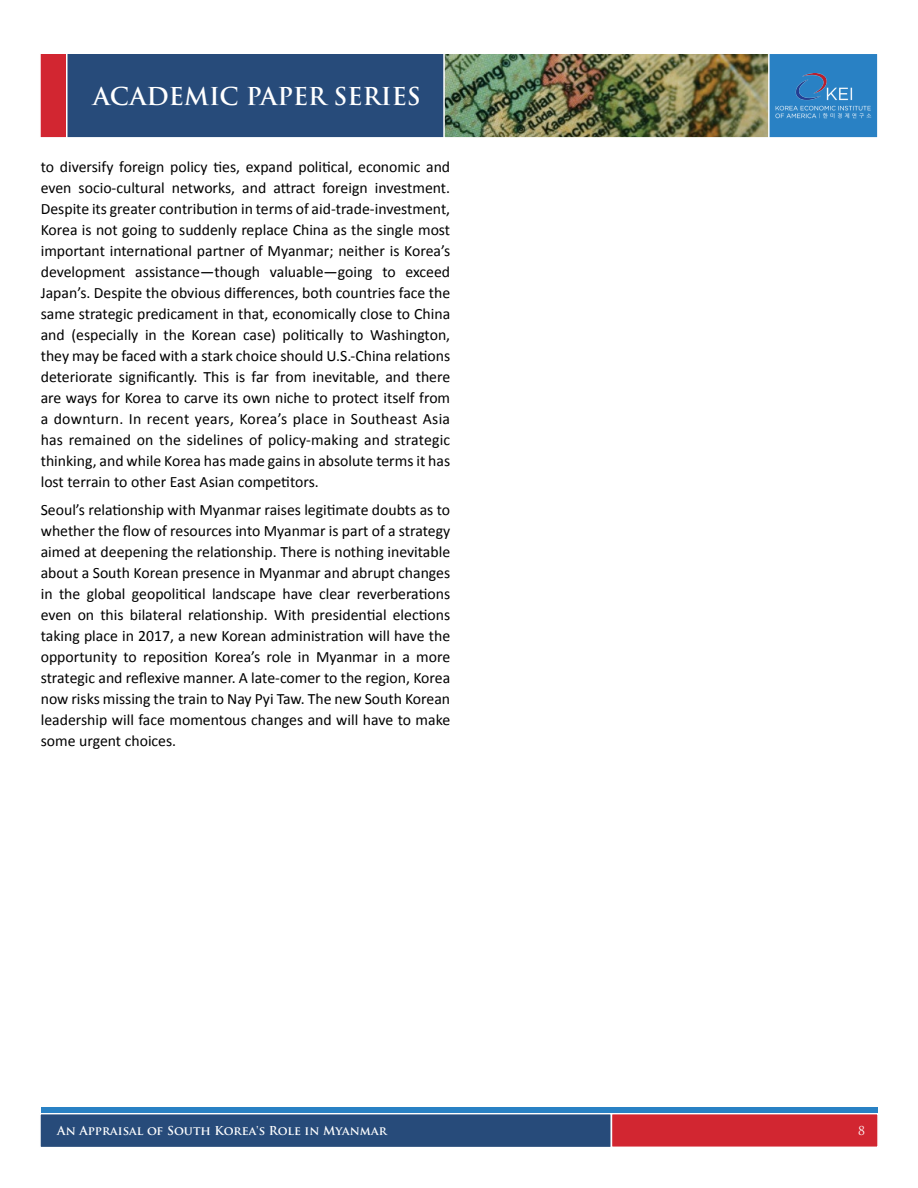
<style>
.page{position:relative;width:918px;height:1188px;background:#fff}
.page>*{position:absolute;margin:0;border:0;box-sizing:border-box;transform-origin:0 0}
.t1{font:700 24px "Trajan Pro";color:#fff}
.t2{font:15.75px/21px "Calibri";color:#000;text-align:justify}
.t3{font:700 12px "Trajan Pro";color:#fff}
.t4{font:12px "Trajan Pro";color:#fff}
</style>
<div class="page">
<div style="left:63px;top:52px;width:789px;height:87px;background:#274b7a;border:2px solid #fff"></div>
<div style="left:39px;top:52px;width:29px;height:87px;background:#d22631;border:2px solid #fff"></div>
<div style="left:767px;top:53px;width:112px;height:86px;background:#2981c4;border:2px solid #fff"></div>
<div style="left:39px;top:1113px;width:573px;height:35px;background:#274b7a;border:2px solid #fff"></div>
<div style="left:611px;top:1113px;width:268px;height:35px;background:#d22631;border:2px solid #fff"></div>
<div style="left:41px;top:1107px;width:836px;height:6px;background:#2981c4"></div>
<img style="left:443px;top:52px;width:327px;height:87px">
<img style="left:776px;top:74px;width:96px;height:44px">
<h1 class="t1" style="left:93px;top:81px;width:329px">ACADEMIC PAPER SERIES</h1>
<p class="t2" style="left:41px;top:155px;width:411px">to diversify foreign policy ties, expand political, economic and even socio-cultural networks, and attract foreign investment.<br>Despite its greater contribution in terms of aid-trade-investment, Korea is not going to suddenly replace China as the single most important international partner of Myanmar; neither is Korea’s development assistance—though valuable—going to exceed Japan’s. Despite the obvious differences, both countries face the same strategic predicament in that, economically close to China and (especially in the Korean case) politically to Washington, they may be faced with a stark choice should U.S.-China relations deteriorate significantly. This is far from inevitable, and there are ways for Korea to carve its own niche to protect itself from a downturn. In recent years, Korea’s place in Southeast Asia has remained on the sidelines of policy-making and strategic thinking, and while Korea has made gains in absolute terms it has lost terrain to other East Asian competitors.</p>
<p class="t2" style="left:41px;top:499px;width:411px">Seoul’s relationship with Myanmar raises legitimate doubts as to whether the flow of resources into Myanmar is part of a strategy aimed at deepening the relationship. There is nothing inevitable about a South Korean presence in Myanmar and abrupt changes in the global geopolitical landscape have clear reverberations even on this bilateral relationship. With presidential elections taking place in 2017, a new Korean administration will have the opportunity to reposition Korea’s role in Myanmar in a more strategic and reflexive manner. A late-comer to the region, Korea now risks missing the train to Nay Pyi Taw. The new South Korean leadership will face momentous changes and will have to make some urgent choices.</p>
<p class="t3" style="left:57px;top:1123px;width:331px">An Appraisal of South Korea's Role in Myanmar</p>
<p class="t4" style="left:858px;top:1123px;width:8px">8</p>
</div>
